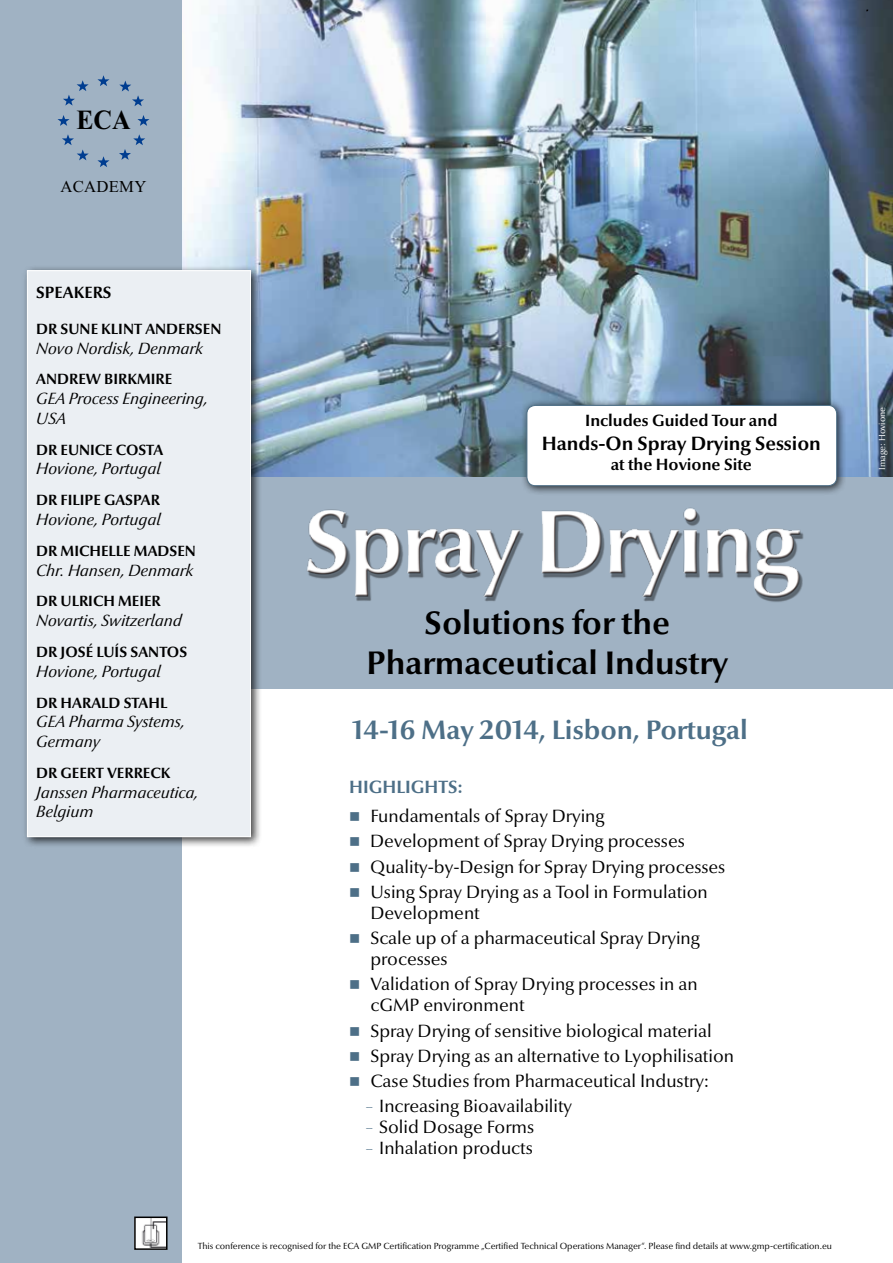
<style>
.page{position:relative;width:893px;height:1263px;background:#fff}
.page>*{position:absolute;margin:0;border:0;box-sizing:border-box;transform-origin:0 0}
.t1{font:700 33px/39.6px "Optima Nova LT";color:#000;text-align:center}
.t2{font:700 27.75px "Times New Roman";color:#000;scale:.93 1}
.t3{font:700 27px "Optima Nova LT";color:#4d6f87}
.t4{font:700 19.5px "Optima Nova LT";color:#000}
.t5{font:18px/25.2px "Optima Nova LT";color:#000}
.t6{font:700 18px "Optima Nova LT";color:#4d6f87}
.t7{font:italic 16.5px/19.8px "Optima Nova LT";color:#000}
.t8{font:700 16.5px "Optima Nova LT";color:#000}
.t9{font:16.5px "Times New Roman";letter-spacing:.015em;color:#000}
.t10{font:700 15px "Optima Nova LT";color:#000}
.t11{font:9px "Optima Nova LT";color:#000}
.t12{font:9px "Optima Nova LT";color:#fff}
.s1{font-size:15px;color:#4d6f87}
</style>
<div class="page">
<img style="left:181px;top:0;width:712px;height:477px">
<div style="left:0;top:0;width:181px;height:1263px;background:#a0b2c3"></div>
<svg style="left:57px;top:115px;width:13px;height:11px"></svg>
<svg style="left:62px;top:134px;width:27px;height:26px"></svg>
<svg style="left:97px;top:156px;width:12px;height:11px"></svg>
<svg style="left:119px;top:134px;width:26px;height:26px"></svg>
<svg style="left:137px;top:115px;width:12px;height:11px"></svg>
<svg style="left:119px;top:81px;width:25px;height:25px"></svg>
<svg style="left:97px;top:75px;width:12px;height:11px"></svg>
<svg style="left:63px;top:80px;width:26px;height:26px"></svg>
<svg style="left:865px;top:8px;width:4px;height:4px"></svg>
<div style="left:180px;top:477px;width:713px;height:211px;background:#a0b2c3"></div>
<img style="left:302px;top:476px;width:502px;height:126px">
<div style="left:22px;top:265px;width:240px;height:583px;background:#000;opacity:.75"></div>
<div style="left:27px;top:271px;width:223px;height:566px;background:#ebeff3"></div>
<div style="left:27px;top:270px;width:224px;height:567px;border:1px solid #fff"></div>
<img style="left:137px;top:1219px;width:28px;height:28px">
<div style="left:134px;top:1216px;width:34px;height:34px;border:2px solid #000"></div>
<div style="left:520px;top:398px;width:326px;height:97px;background:#000;opacity:.75"></div>
<div style="left:527px;top:405px;width:310px;height:81px;background:#fff;border-radius:9px"></div>
<div style="left:527px;top:405px;width:310px;height:81px;border:1px solid #4d6f87;border-radius:9px"></div>
<h2 class="t2" style="left:76px;top:100px;width:60px">ECA</h2>
<p class="t9" style="left:61px;top:175px;width:87px">ACADEMY</p>
<p class="t8" style="left:36px;top:283px;width:77px">SPEAKERS</p>
<p class="t10" style="left:36px;top:320px;width:187px">DR SUNE KLINT ANDERSEN</p>
<p class="t7" style="left:36px;top:338px;width:168px">Novo Nordisk, Denmark</p>
<p class="t10" style="left:36px;top:371px;width:138px">ANDREW BIRKMIRE</p>
<p class="t7" style="left:36px;top:389px;width:174px">GEA Process Engineering,<br>USA</p>
<p class="t10" style="left:36px;top:441px;width:129px">DR EUNICE COSTA</p>
<p class="t7" style="left:36px;top:459px;width:126px">Hovione, Portugal</p>
<p class="t10" style="left:36px;top:491px;width:125px">DR FILIPE GASPAR</p>
<p class="t7" style="left:36px;top:510px;width:126px">Hovione, Portugal</p>
<p class="t10" style="left:36px;top:542px;width:161px">DR MICHELLE MADSEN</p>
<p class="t7" style="left:36px;top:560px;width:159px">Chr. Hansen, Denmark</p>
<p class="t10" style="left:36px;top:593px;width:126px">DR ULRICH MEIER</p>
<p class="t7" style="left:36px;top:611px;width:147px">Novartis, Switzerland</p>
<p class="t10" style="left:36px;top:643px;width:152px">DR JOSÉ LUÍS SANTOS</p>
<p class="t7" style="left:36px;top:662px;width:126px">Hovione, Portugal</p>
<p class="t10" style="left:36px;top:694px;width:133px">DR HARALD STAHL</p>
<p class="t7" style="left:36px;top:712px;width:151px">GEA Pharma Systems,<br>Germany</p>
<p class="t10" style="left:36px;top:764px;width:136px">DR GEERT VERRECK</p>
<p class="t7" style="left:36px;top:782px;width:164px">Janssen Pharmaceutica,<br>Belgium</p>
<p class="t8" style="left:585px;top:411px;width:194px">I NCLUDES GUIDED TOUR AND</p>
<p class="t4" style="left:542px;top:432px;width:281px">HANDS-ON SPRAY DRYING SESSION</p>
<p class="t8" style="left:611px;top:454px;width:143px">AT THE H OVIONE SITE</p>
<h1 class="t1" style="left:366px;top:604px;width:363px">SOLUTIONS FOR THE<br>PHARMACEUTICAL I NDUSTRY</h1>
<h3 class="t3" style="left:353px;top:714px;width:397px">14-16 MAY 2014, LISBON, PORTUGAL</h3>
<p class="t6" style="left:349px;top:776px;width:115px">HIGHLIGHTS:</p>
<p class="t5" style="left:370px;top:804px;width:357px">Fundamentals of Spray Drying<br>Development of Spray Drying processes Quality-by-Design for Spray Drying processes Using Spray Drying as a Tool in Formulation</p>
<p class="t5" style="left:370px;top:900px;width:331px">Development<br>Scale up of a pharmaceutical Spray Drying</p>
<p class="t5" style="left:370px;top:947px;width:329px">processes<br>Validation of Spray Drying processes in an</p>
<p class="t5" style="left:366px;top:993px;width:370px">cGMP environment<br>Spray Drying of sensitive biological material Spray Drying as an alternative to Lyophilisation Case Studies from Pharmaceutical Industry:<br><span class="s1">−</span> Increasing Bioavailability</p>
<p class="t5" style="left:366px;top:1117px;width:170px;line-height:21px"><span class="s1">−</span> Solid Dosage Forms <span class="s1">−</span> Inhalation products</p>
<p class="t11" style="left:198px;top:1241px;width:636px">This conference is recognised for the ECA GMP Certification Programme „Certified Technical Operations Manager“. Please find details at www.gmp-certification.eu</p>
<p class="t12" style="left:877px;top:470px;width:65px;rotate:-90deg">Image: Hovione</p>
</div>
